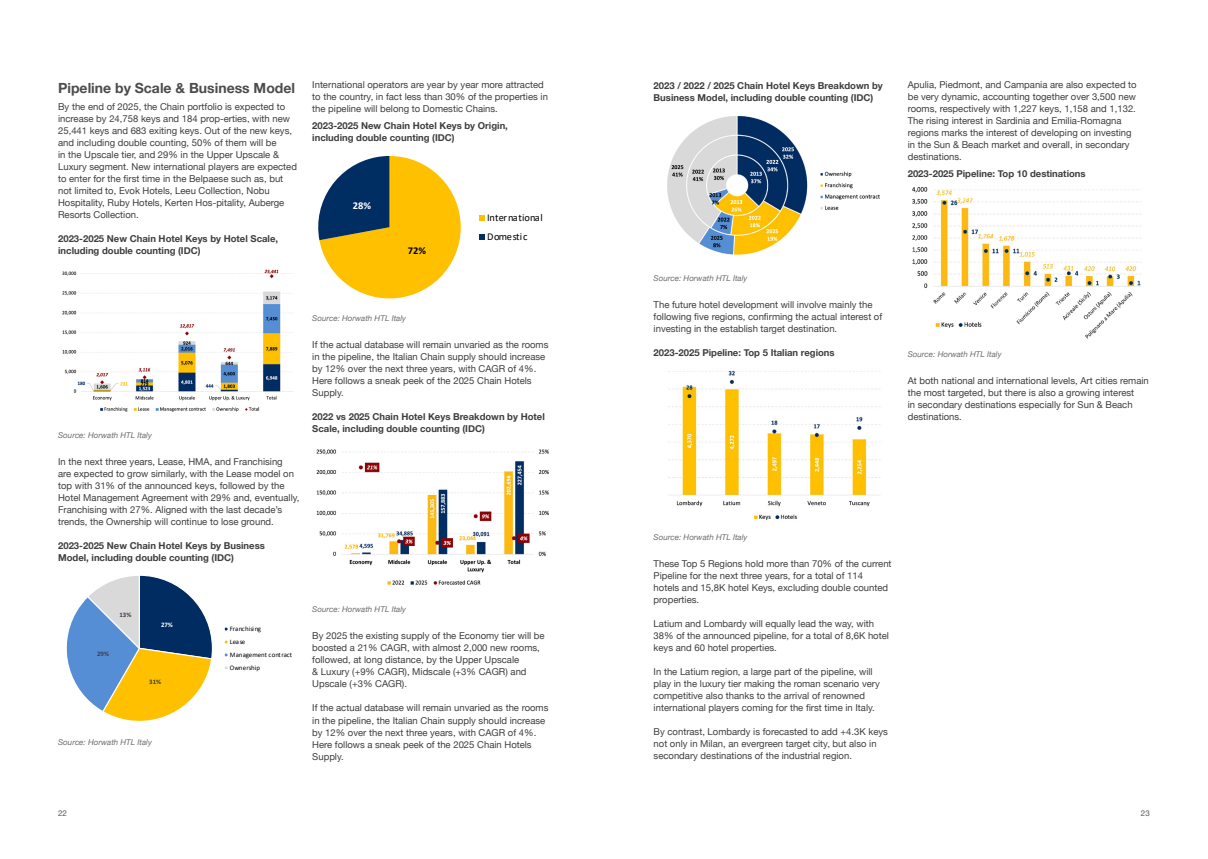
<style>
.page{position:relative;width:1208px;height:859px;background:#fff}
.page>*{position:absolute;margin:0;border:0;box-sizing:border-box;transform-origin:0 0}
.t1{font:700 14px "Helvetica Neue";color:#4b4c4d}
.t2{font:10.4px/19.7px "Calibri";color:#000}
.t3{font:700 10.4px "Calibri";color:#000}
.t4{font:700 10.4px "Calibri";color:#fff}
.t5{font:9.5px/12px "Helvetica Neue";color:#3e3e3f}
.t6{font:700 9.5px/12px "Helvetica Neue";color:#3e3e3f}
.t7{font:italic 8px "Helvetica Neue";color:#6c6d70}
.t8{font:8px "Helvetica Neue";color:#57585a}
.t9{font:6.9px/13px "Calibri";letter-spacing:-.005em;color:#000}
.t10{font:700 6.9px "Calibri";color:#404040}
.t11{font:700 6.9px "Calibri";color:#fff}
</style>
<div class="page">
<img style="left:62px;top:269px;width:231px;height:143px">
<svg style="left:66px;top:575px;width:147px;height:147px"></svg>
<svg style="left:224px;top:627px;width:4px;height:4px"></svg>
<svg style="left:224px;top:640px;width:4px;height:4px"></svg>
<svg style="left:224px;top:653px;width:4px;height:4px"></svg>
<svg style="left:318px;top:156px;width:143px;height:142px"></svg>
<svg style="left:479px;top:215px;width:6px;height:6px"></svg>
<svg style="left:479px;top:234px;width:6px;height:6px"></svg>
<img style="left:316px;top:449px;width:233px;height:136px">
<img style="left:667px;top:116px;width:213px;height:139px">
<img style="left:668px;top:371px;width:213px;height:149px">
<img style="left:912px;top:187px;width:229px;height:152px">
<p class="t1" style="left:58px;top:77px;width:238px">Pipeline by Scale &amp; Business Model</p>
<p class="t5" style="left:58px;top:101px;width:240px">By the end of 2025, the Chain portfolio is expected to increase by 24,758 keys and 184 prop-erties, with new 25,441 keys and 683 exiting keys. Out of the new keys, and including double counting, 50% of them will be<br>in the Upscale tier, and 29% in the Upper Upscale &amp; Luxury segment. New international players are expected to enter for the first time in the Belpaese such as, but not limited to, Evok Hotels, Leeu Collection, Nobu Hospitality, Ruby Hotels, Kerten Hos-pitality, Auberge Resorts Collection.</p>
<p class="t6" style="left:58px;top:233px;width:221px">2023-2025 New Chain Hotel Keys by Hotel Scale, including double counting (IDC)</p>
<p class="t5" style="left:312px;top:80px;width:237px">International operators are year by year more attracted to the country, in fact less than 30% of the properties in the pipeline will belong to Domestic Chains.</p>
<p class="t6" style="left:312px;top:120px;width:197px">2023-2025 New Chain Hotel Keys by Origin, including double counting (IDC)</p>
<p class="t4" style="left:353px;top:198px;width:20px">28%</p>
<p class="t3" style="left:408px;top:243px;width:20px">72%</p>
<p class="t2" style="left:487px;top:207px;width:57px">International<br>Domestic</p>
<p class="t7" style="left:58px;top:429px;width:95px">Source: Horwath HTL Italy</p>
<p class="t5" style="left:58px;top:456px;width:243px">In the next three years, Lease, HMA, and Franchising<br>are expected to grow similarly, with the Lease model on top with 31% of the announced keys, followed by the Hotel Management Agreement with 29% and, eventually, Franchising with 27%. Aligned with the last decade’s trends, the Ownership will continue to lose ground.</p>
<p class="t6" style="left:58px;top:540px;width:208px">2023-2025 New Chain Hotel Keys by Business<br>Model, including double counting (IDC)</p>
<p class="t7" style="left:312px;top:313px;width:95px">Source: Horwath HTL Italy</p>
<p class="t5" style="left:312px;top:340px;width:238px">If the actual database will remain unvaried as the rooms in the pipeline, the Italian Chain supply should increase by 12% over the next three years, with CAGR of 4%.<br>Here follows a sneak peek of the 2025 Chain Hotels Supply.</p>
<p class="t6" style="left:312px;top:411px;width:234px">2022 vs 2025 Chain Hotel Keys Breakdown by Hotel<br>Scale, including double counting (IDC)</p>
<p class="t10" style="left:119px;top:610px;width:13px">13%</p>
<p class="t10" style="left:97px;top:649px;width:13px">29%</p>
<p class="t11" style="left:161px;top:620px;width:13px">27%</p>
<p class="t10" style="left:149px;top:677px;width:13px">31%</p>
<p class="t7" style="left:58px;top:736px;width:95px">Source: Horwath HTL Italy</p>
<p class="t9" style="left:230px;top:622px;width:64px">Franchising<br>Lease<br>Management contract<br>Ownership</p>
<p class="t7" style="left:312px;top:604px;width:95px">Source: Horwath HTL Italy</p>
<p class="t5" style="left:312px;top:631px;width:234px">By 2025 the existing supply of the Economy tier will be boosted a 21% CAGR, with almost 2,000 new rooms, followed, at long distance, by the Upper Upscale<br>&amp; Luxury (+9% CAGR), Midscale (+3% CAGR) and Upscale (+3% CAGR).</p>
<p class="t5" style="left:312px;top:703px;width:238px">If the actual database will remain unvaried as the rooms in the pipeline, the Italian Chain supply should increase by 12% over the next three years, with CAGR of 4%.<br>Here follows a sneak peek of the 2025 Chain Hotels Supply.</p>
<p class="t8" style="left:58px;top:807px;width:10px">22</p>
<p class="t6" style="left:653px;top:79px;width:231px">2023 / 2022 / 2025 Chain Hotel Keys Breakdown by<br>Business Model, including double counting (IDC)</p>
<p class="t5" style="left:907px;top:80px;width:230px">Apulia, Piedmont, and Campania are also expected to</p>
<p class="t5" style="left:907px;top:92px;width:230px">be very dynamic, accounting together over 3,500 new rooms, respectively with 1,227 keys, 1,158 and 1,132.</p>
<p class="t5" style="left:907px;top:116px;width:225px">The rising interest in Sardinia and Emilia-Romagna regions marks the interest of developing on investing in the Sun &amp; Beach market and overall, in secondary destinations.</p>
<p class="t6" style="left:907px;top:168px;width:179px">2023-2025 Pipeline: Top 10 destinations</p>
<p class="t7" style="left:653px;top:272px;width:95px">Source: Horwath HTL Italy</p>
<p class="t5" style="left:653px;top:299px;width:230px">The future hotel development will involve mainly the following five regions, confirming the actual interest of investing in the establish target destination.</p>
<p class="t6" style="left:653px;top:346px;width:183px">2023-2025 Pipeline: Top 5 Italian regions</p>
<p class="t7" style="left:907px;top:349px;width:95px">Source: Horwath HTL Italy</p>
<p class="t5" style="left:907px;top:376px;width:243px">At both national and international levels, Art cities remain the most targeted, but there is also a growing interest<br>in secondary destinations especially for Sun &amp; Beach destinations.</p>
<p class="t7" style="left:653px;top:531px;width:95px">Source: Horwath HTL Italy</p>
<p class="t5" style="left:653px;top:558px;width:239px">These Top 5 Regions hold more than 70% of the current Pipeline for the next three years, for a total of 114<br>hotels and 15,8K hotel Keys, excluding double counted properties.</p>
<p class="t5" style="left:653px;top:618px;width:237px">Latium and Lombardy will equally lead the way, with<br>38% of the announced pipeline, for a total of 8,6K hotel keys and 60 hotel properties.</p>
<p class="t5" style="left:653px;top:666px;width:228px">In the Latium region, a large part of the pipeline, will play in the luxury tier making the roman scenario very competitive also thanks to the arrival of renowned international players coming for the first time in Italy.</p>
<p class="t5" style="left:653px;top:726px;width:236px">By contrast, Lombardy is forecasted to add +4.3K keys not only in Milan, an evergreen target city, but also in secondary destinations of the industrial region.</p>
<p class="t8" style="left:1141px;top:807px;width:10px">23</p>
</div>
